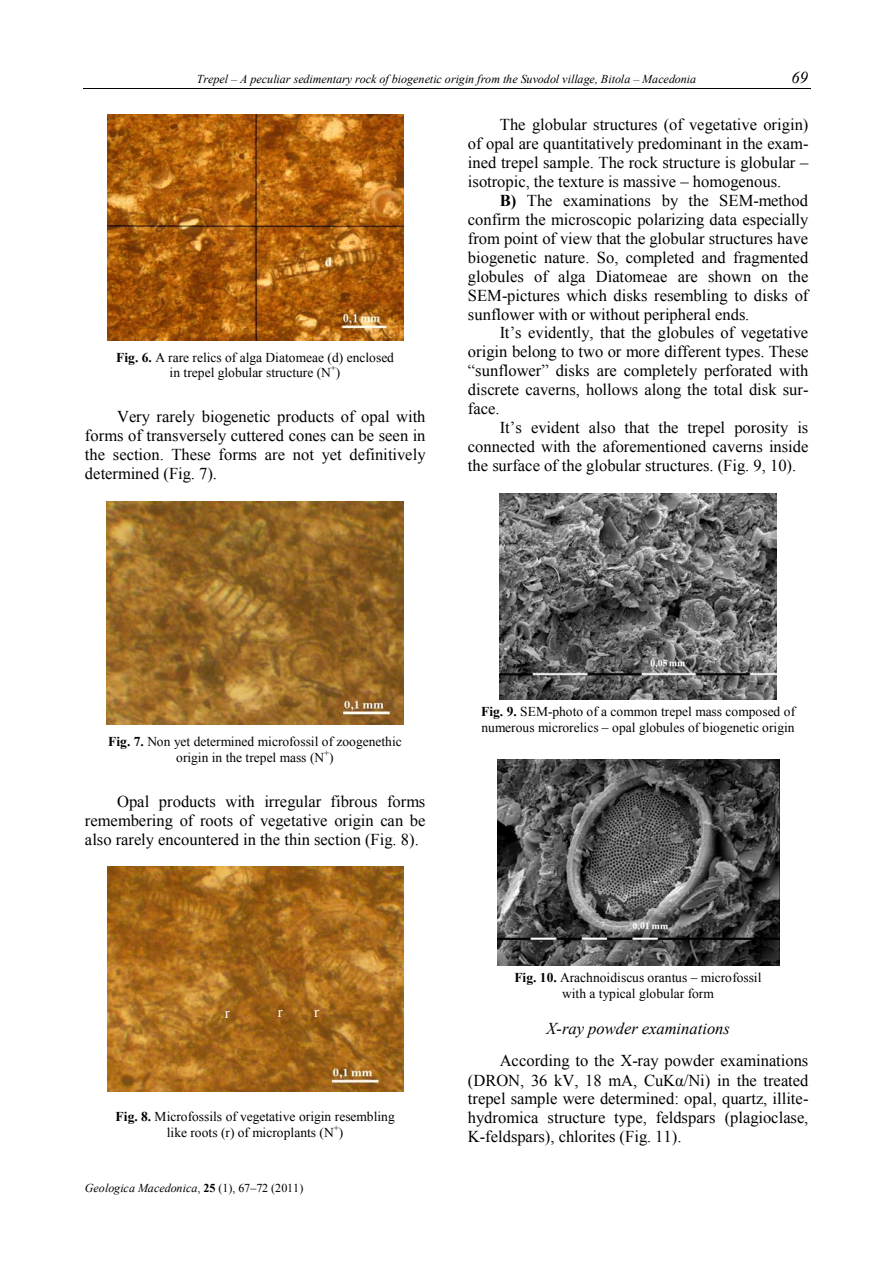
<style>
.page{position:relative;width:893px;height:1263px;background:#fff}
.page>*{position:absolute;margin:0;border:0;box-sizing:border-box;transform-origin:0 0}
.t1{font:16.5px/19px "Times New Roman";color:#000;text-align:justify}
.t2{font:italic 16.5px "Times New Roman";color:#000}
.t3{font:15px "Times New Roman";color:#fff}
.t4{font:13.5px/15.5px "Times New Roman";color:#000;text-align:center}
.t5{font:italic 12px "Times New Roman";color:#000}
.s1{font-weight:700}
.s2{font-style:normal}
.s3{font-weight:700;font-style:normal}
</style>
<div class="page">
<hr style="left:83px;top:89px;width:727px;height:1px;background:#000">
<img style="left:107px;top:115px;width:296px;height:225px">
<img style="left:107px;top:501px;width:296px;height:224px">
<img style="left:500px;top:493px;width:276px;height:207px">
<img style="left:497px;top:759px;width:282px;height:207px">
<img style="left:107px;top:867px;width:297px;height:224px">
<p class="t5" style="left:197px;top:72px;width:501px">Trepel – A peculiar sedimentary rock of biogenetic origin from the Suvodol village, Bitola – Macedonia</p>
<p class="t2" style="left:791px;top:68px;width:18px">69</p>
<p class="t4" style="left:116px;top:349px;width:279px"><span class="s1">Fig. 6.</span> A rare relics of alga Diatomeae (d) enclosed in trepel globular structure (N<sup>+</sup>)</p>
<p class="t1" style="left:85px;top:407px;width:342px;text-indent:32px">Very rarely biogenetic products of opal with forms of transversely cuttered cones can be seen in the section. These forms are not yet definitively determined (Fig. 7).</p>
<p class="t1" style="left:468px;top:115px;width:342px;text-indent:32px">The globular structures (of vegetative origin) of opal are quantitatively predominant in the exam&shy;ined trepel sample. The rock structure is globular – isotropic, the texture is massive – homogenous.</p>
<p class="t1" style="left:468px;top:191px;width:342px;text-indent:32px"><span class="s1">B)</span> The examinations by the SEM-method confirm the microscopic polarizing data especially from point of view that the globular structures have biogenetic nature. So, completed and fragmented globules of alga Diatomeae are shown on the SEM-pictures which disks resembling to disks of sunflower with or without peripheral ends.</p>
<p class="t1" style="left:468px;top:323px;width:342px;text-indent:32px">It’s evidently, that the globules of vegetative origin belong to two or more different types. These “sunflower” disks are completely perforated with discrete caverns, hollows along the total disk sur&shy;face.</p>
<p class="t1" style="left:468px;top:418px;width:342px;text-indent:32px">It’s evident also that the trepel porosity is connected with the aforementioned caverns inside the surface of the globular structures. (Fig. 9, 10).</p>
<p class="t4" style="left:108px;top:734px;width:295px"><span class="s1">Fig. 7.</span> Non yet determined microfossil of zoogenethic origin in the trepel mass (N<sup>+</sup>)</p>
<p class="t1" style="left:85px;top:792px;width:342px;text-indent:32px">Opal products with irregular fibrous forms remembering of roots of vegetative origin can be also rarely encountered in the thin section (Fig. 8).</p>
<p class="t4" style="left:481px;top:704px;width:316px;text-align:left"><span class="s1">Fig. 9.</span> SEM-photo of a common trepel mass composed of numerous microrelics – opal globules of biogenetic origin</p>
<p class="t3" style="left:225px;top:1005px;width:6px">r</p>
<p class="t3" style="left:278px;top:1004px;width:6px">r</p>
<p class="t3" style="left:314px;top:1004px;width:6px">r</p>
<p class="t4" style="left:116px;top:1109px;width:281px"><span class="s1">Fig. 8.</span> Microfossils of vegetative origin resembling like roots (r) of microplants (N<sup>+</sup>)</p>
<p class="t5" style="left:85px;top:1181px;width:220px">Geologica Macedonica<span class="s2">,</span> <span class="s3">25</span> <span class="s2">(1), 67–72 (2011)</span></p>
<p class="t4" style="left:514px;top:970px;width:249px"><span class="s1">Fig. 10.</span> Arachnoidiscus orantus – microfossil with a typical globular form</p>
<p class="t2" style="left:546px;top:1019px;width:185px">X-ray powder examinations</p>
<p class="t1" style="left:468px;top:1051px;width:342px;text-indent:32px">According to the X-ray powder examinations (DRON, 36 kV, 18 mA, CuKα/Ni) in the treated trepel sample were determined: opal, quartz, illite&shy;hydromica structure type, feldspars (plagioclase, K-feldspars), chlorites (Fig. 11).</p>
</div>
